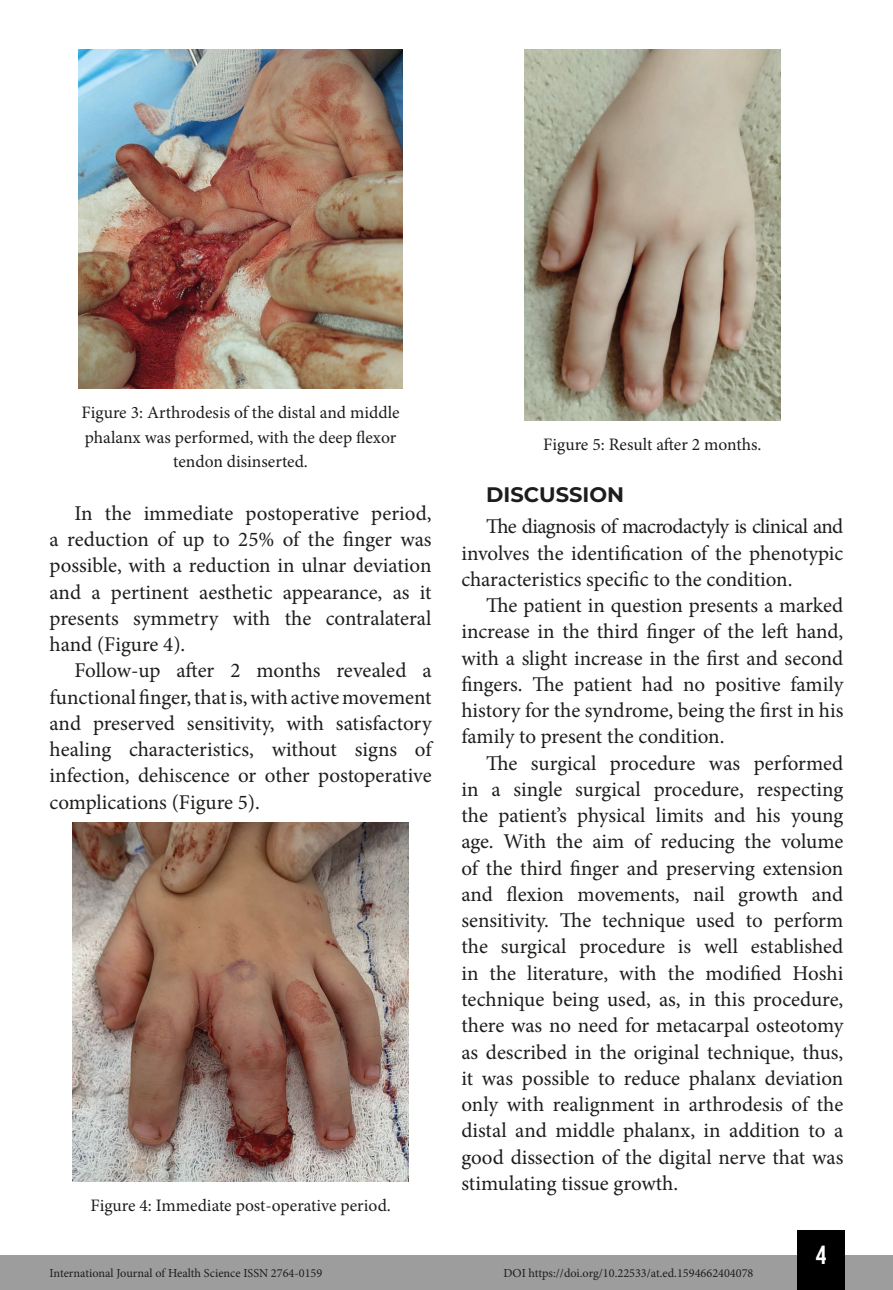
<style>
.page{position:relative;width:893px;height:1290px;background:#fff}
.page>*{position:absolute;margin:0;border:0;box-sizing:border-box;transform-origin:0 0}
.t1{font:26.25px "Bebas Kai";color:#fff}
.TXT{font:21px/26.2px "Minion Pro";color:#1d1d1b;text-align:justify}
.TITULO{font:700 21px "Montserrat";color:#1d1d1b}
.Info_Imagem{font:17.5px/24.5px "Minion Pro";color:#1d1d1b;text-align:center}
.t2{font:12.25px "Minion Pro";color:#1d1d1b}
</style>
<div class="page">
<div style="left:0;top:1255px;width:893px;height:35px;background:#9d9d9d"></div>
<div style="left:797px;top:1230px;width:48px;height:60px;background:#000"></div>
<img style="left:79px;top:50px;width:324px;height:339px">
<img style="left:73px;top:822px;width:335px;height:359px">
<img style="left:524px;top:50px;width:256px;height:370px">
<p class="Info_Imagem" style="left:82px;top:401px;width:319px">Figure 3: Arthrodesis of the distal and middle phalanx was performed, with the deep flexor tendon disinserted.</p>
<p class="TXT" style="left:50px;top:500px;width:383px;text-indent:25px">In the immediate postoperative period, a reduction of up to 25% of the finger was possible, with a reduction in ulnar deviation and a pertinent aesthetic appearance, as it presents symmetry with the contralateral hand (Figure 4).</p>
<p class="TXT" style="left:50px;top:658px;width:384px;text-indent:25px">Follow-up after 2 months revealed a functional finger, that is, with active movement and preserved sensitivity, with satisfactory healing characteristics, without signs of infection, dehiscence or other postoperative complications (Figure 5).</p>
<p class="Info_Imagem" style="left:90px;top:1193px;width:302px">Figure 4: Immediate post-operative period.</p>
<p class="Info_Imagem" style="left:543px;top:432px;width:220px">Figure 5: Result after 2 months.</p>
<p class="TITULO" style="left:486px;top:480px;width:139px">DISCUSSION</p>
<p class="TXT" style="left:461px;top:514px;width:383px;text-indent:25px">The diagnosis of macrodactyly is clinical and involves the identification of the phenotypic characteristics specific to the condition.</p>
<p class="TXT" style="left:461px;top:592px;width:384px;text-indent:25px">The patient in question presents a marked increase in the third finger of the left hand, with a slight increase in the first and second fingers. The patient had no positive family history for the syndrome, being the first in his family to present the condition.</p>
<p class="TXT" style="left:461px;top:750px;width:384px;text-indent:25px">The surgical procedure was performed in a single surgical procedure, respecting the patient’s physical limits and his young age. With the aim of reducing the volume of the third finger and preserving extension and flexion movements, nail growth and sensitivity. The technique used to perform the surgical procedure is well established in the literature, with the modified Hoshi technique being used, as, in this procedure, there was no need for metacarpal osteotomy as described in the original technique, thus, it was possible to reduce phalanx deviation only with realignment in arthrodesis of the distal and middle phalanx, in addition to a good dissection of the digital nerve that was stimulating tissue growth.</p>
<p class="t1" style="left:816px;top:1241px;width:12px">4</p>
<p class="t2" style="left:50px;top:1265px;width:274px">International Journal of Health Science ISSN 2764-0159</p>
<p class="t2" style="left:503px;top:1265px;width:252px">DOI https://doi.org/10.22533/at.ed.1594662404078</p>
</div>
